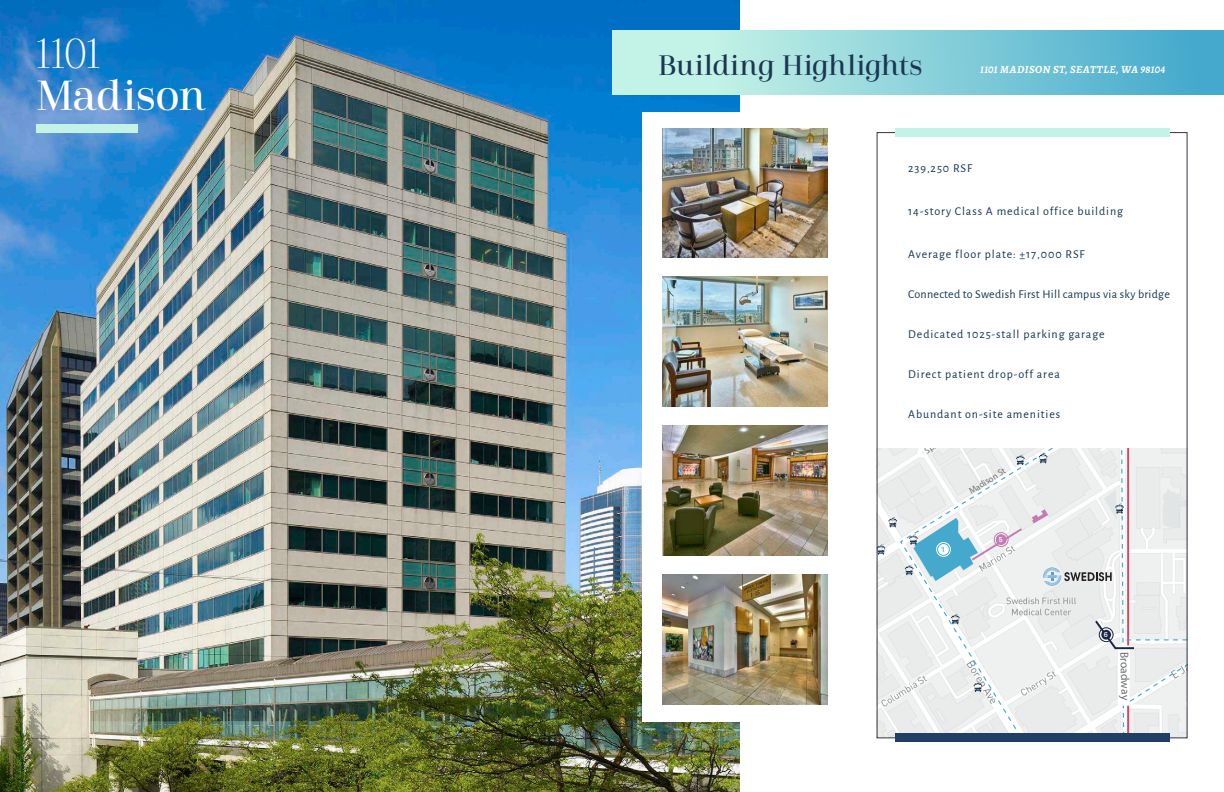
<style>
.page{position:relative;width:1224px;height:792px;background:#fff}
.page>*{position:absolute;margin:0;border:0;box-sizing:border-box;transform-origin:0 0}
.t1{font:41.8px "Cabrito Didone Nor Med";letter-spacing:-.01em;color:#fff}
.t2{font:41.8px "Cabrito Didone Nor Lig";color:#fff}
.t3{font:28px "Cabrito Didone Nor Med";color:#1c3652}
.t4{font:12px "Alegreya Sans";letter-spacing:.075em;color:#143551}
.t5{font:12px "Alegreya Sans";letter-spacing:.025em;color:#143551}
.t6{font:11.7px "Myriad Pro";color:#6d6e71}
.t7{font:italic 700 11px "Alegreya";letter-spacing:.03em;color:#fff}
.t8{font:8.9px "Myriad Pro";color:#6d6e71}
.t9{font:500 8.1px "Calibre";color:#fff}
.t10{font:500 8.1px "Calibre";color:#44a9cd}
</style>
<div class="page">
<img style="left:0;top:0;width:740px;height:792px">
<div style="left:36px;top:124px;width:102px;height:8px;background:#c3f2e6"></div>
<svg style="left:879px;top:448px;width:306px;height:288px"></svg>
<div style="left:996px;top:535px;width:10px;height:9px;background:#c37bb4;border-radius:50%"></div>
<div style="left:996px;top:535px;width:10px;height:10px;border:1px solid #c37bb4;border-radius:50%"></div>
<div style="left:994px;top:532px;width:14px;height:15px;border:1px solid #c37bb4;border-radius:50%"></div>
<div style="left:612px;top:30px;width:612px;height:64px;background:linear-gradient(to right,#d5fce9,#41a7cc)"></div>
<div style="left:896px;top:128px;width:274px;height:9px;background:#c3f2e6"></div>
<div style="left:896px;top:734px;width:274px;height:8px;background:#1f3e68"></div>
<div style="left:642px;top:112px;width:208px;height:609px;background:#fff"></div>
<img style="left:662px;top:128px;width:166px;height:130px">
<img style="left:662px;top:277px;width:166px;height:129px">
<img style="left:662px;top:426px;width:166px;height:129px">
<img style="left:662px;top:575px;width:166px;height:129px">
<p class="t2" style="left:36px;top:30px;width:66px">1101</p>
<p class="t1" style="left:36px;top:71px;width:171px">Madison</p>
<p class="t3" style="left:658px;top:49px;width:266px">Building Highlights</p>
<p class="t7" style="left:980px;top:62px;width:187px">1101 MADISON ST, SEATTLE, WA 98104</p>
<p class="t4" style="left:908px;top:160px;width:66px">239,250 RSF</p>
<p class="t4" style="left:908px;top:203px;width:216px">14-story Class A medical office building</p>
<p class="t4" style="left:908px;top:246px;width:178px">Average floor plate: ±17,000 RSF</p>
<p class="t5" style="left:908px;top:286px;width:263px">Connected to Swedish First Hill campus via sky bridge</p>
<p class="t4" style="left:908px;top:326px;width:198px">Dedicated 1025-stall parking garage</p>
<p class="t4" style="left:908px;top:366px;width:153px">Direct patient drop-off area</p>
<p class="t4" style="left:908px;top:406px;width:153px">Abundant on-site amenities</p>
<p class="t8" style="left:967px;top:487px;width:43px;rotate:-32deg">Madison St</p>
<p class="t10" style="left:942px;top:544px;width:4px">1</p>
<p class="t9" style="left:999px;top:535px;width:5px">5</p>
<p class="t9" style="left:1104px;top:630px;width:6px">6</p>
<p class="t6" style="left:1132px;top:652px;width:50px;rotate:89deg">Broadway</p>
</div>
